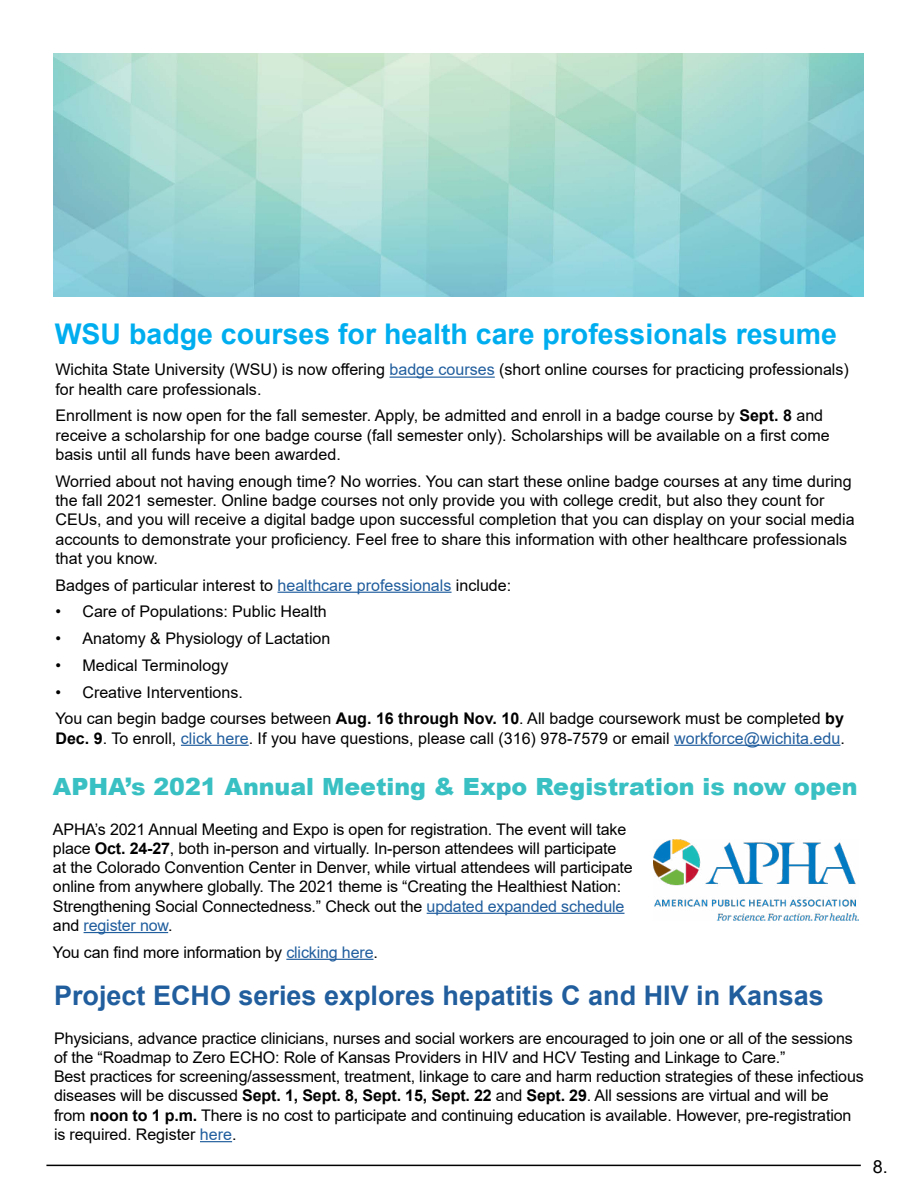
<style>
.page{position:relative;width:918px;height:1188px;background:#fff}
.page>*{position:absolute;margin:0;border:0;box-sizing:border-box;transform-origin:0 0}
.t1{font:700 28.5px "Arial";color:#00aeef}
.t2{font:700 27px "Arial";color:#215e9e}
.t3{font:900 23.7px "Arial";color:#39c0c3}
.t4{font:18px "Arial";color:#000}
.t5{font:16.05px/19.2px "Arial";color:#000}
.s1{color:#215e9e}
.s2{font-weight:700}
</style>
<div class="page">
<hr style="left:46px;top:1165px;width:815px;height:1px;background:#000">
<hr style="left:390px;top:377px;width:105px;height:1px;background:#215e9e">
<hr style="left:278px;top:592px;width:174px;height:1px;background:#215e9e">
<hr style="left:181px;top:745px;width:68px;height:1px;background:#215e9e">
<hr style="left:674px;top:745px;width:166px;height:1px;background:#215e9e">
<hr style="left:427px;top:913px;width:198px;height:1px;background:#215e9e">
<hr style="left:84px;top:932px;width:84px;height:1px;background:#215e9e">
<hr style="left:286px;top:959px;width:87px;height:1px;background:#215e9e">
<img style="left:654px;top:839px;width:204px;height:81px">
<img style="left:54px;top:54px;width:810px;height:243px">
<hr style="left:200px;top:1141px;width:32px;height:1px;background:#215e9e">
<h1 class="t1" style="left:55px;top:313px;width:784px">WSU badge courses for health care professionals resume</h1>
<p class="t5" style="left:55px;top:360px;width:795px">Wichita State University (WSU) is now offering <span class="s1">badge courses</span> (short online courses for practicing professionals) for health care professionals.</p>
<p class="t5" style="left:55px;top:406px;width:776px">Enrollment is now open for the fall semester. Apply, be admitted and enroll in a badge course by <span class="s2">Sept. 8</span> and receive a scholarship for one badge course (fall semester only). Scholarships will be available on a first come basis until all funds have been awarded.</p>
<p class="t5" style="left:55px;top:471px;width:801px">Worried about not having enough time? No worries. You can start these online badge courses at any time during the fall 2021 semester. Online badge courses not only provide you with college credit, but also they count for CEUs, and you will receive a digital badge upon successful completion that you can display on your social media accounts to demonstrate your proficiency. Feel free to share this information with other healthcare professionals that you know.</p>
<p class="t5" style="left:55px;top:575px;width:457px">Badges of particular interest to <span class="s1">healthcare professionals</span> include:</p>
<p class="t5" style="left:55px;top:602px;width:273px">• Care of Populations: Public Health</p>
<p class="t5" style="left:55px;top:629px;width:277px">• Anatomy &amp; Physiology of Lactation</p>
<p class="t5" style="left:55px;top:655px;width:174px">• Medical Terminology</p>
<p class="t5" style="left:55px;top:678px;width:790px;line-height:26.7px">• Creative Interventions.<br>You can begin badge courses between <span class="s2">Aug. 16 through Nov. 10</span>. All badge coursework must be completed <span class="s2">by</span></p>
<p class="t5" style="left:55px;top:728px;width:791px"><span class="s2">Dec. 9</span>. To enroll, <span class="s1">click here</span>. If you have questions, please call (316) 978-7579 or email <span class="s1">workforce@wichita.edu</span>.</p>
<h3 class="t3" style="left:53px;top:770px;width:806px">APHA’s 2021 Annual Meeting &amp; Expo Registration is now open</h3>
<p class="t5" style="left:53px;top:819px;width:581px">APHA’s 2021 Annual Meeting and Expo is open for registration. The event will take place <span class="s2">Oct. 24-27</span>, both in-person and virtually. In-person attendees will participate at the Colorado Convention Center in Denver, while virtual attendees will participate online from anywhere globally. The 2021 theme is “Creating the Healthiest Nation:<br>Strengthening Social Connectedness.” Check out the <span class="s1">updated expanded schedule </span>and <span class="s1">register now</span>.</p>
<p class="t5" style="left:53px;top:942px;width:326px">You can find more information by <span class="s1">clicking here</span>.</p>
<h2 class="t2" style="left:54px;top:977px;width:771px">Project ECHO series explores hepatitis C and HIV in Kansas</h2>
<p class="t5" style="left:54px;top:1028px;width:811px">Physicians, advance practice clinicians, nurses and social workers are encouraged to join one or all of the sessions of the “Roadmap to Zero ECHO: Role of Kansas Providers in HIV and HCV Testing and Linkage to Care.”<br>Best practices for screening/assessment, treatment, linkage to care and harm reduction strategies of these infectious diseases will be discussed <span class="s2">Sept. 1, Sept. 8, Sept. 15, Sept. 22</span> and <span class="s2">Sept. 29</span>. All sessions are virtual and will be from <span class="s2">noon to 1 p.m.</span> There is no cost to participate and continuing education is available. However, pre-registration is required. Register <span class="s1">here</span>.</p>
<p class="t4" style="left:873px;top:1154px;width:17px">8.</p>
</div>
